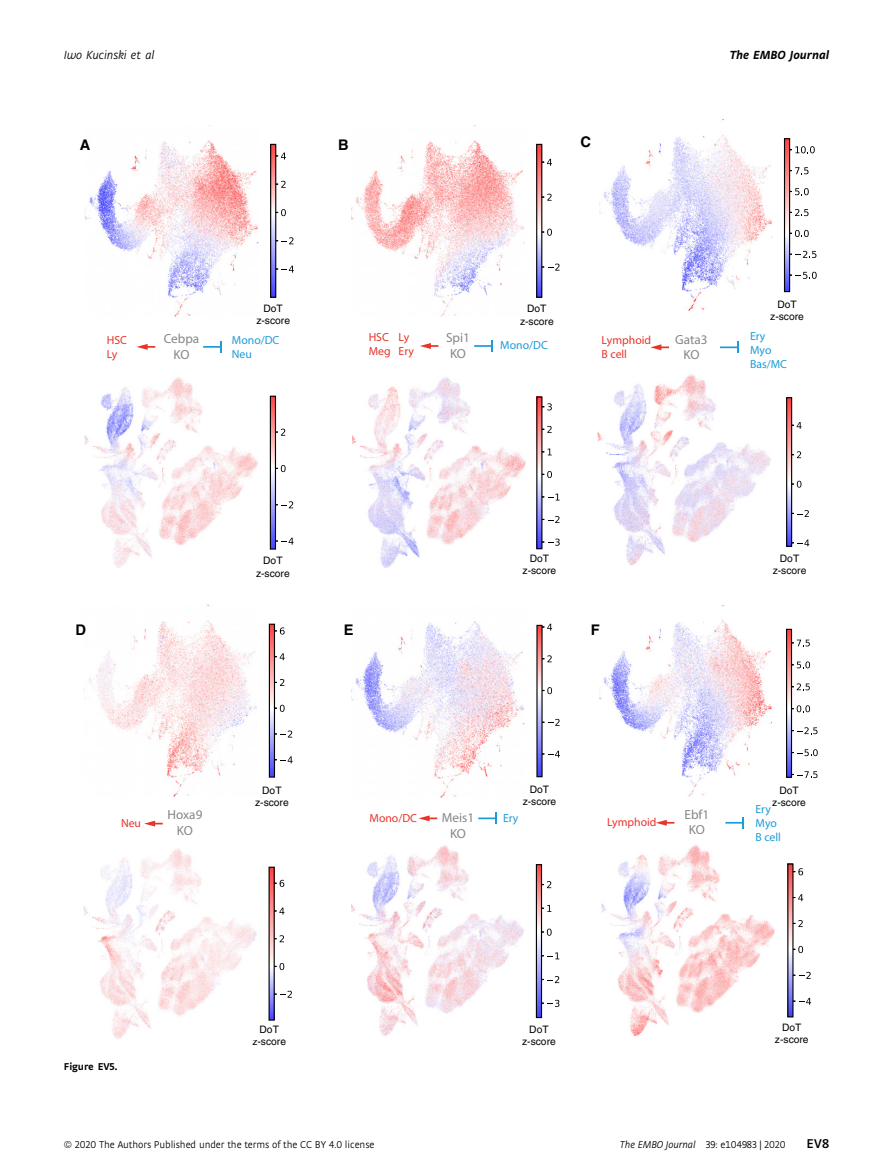
<style>
.page{position:relative;width:893px;height:1174px;background:#fff}
.page>*{position:absolute;margin:0;border:0;box-sizing:border-box;transform-origin:0 0}
.t1{font:700 14.7px "Helvetica";color:#000}
.t2{font:13.5px "Adv OT5581 a 231";color:#000}
.t3{font:13.2px/15.9px "Myriad Pro";color:#868686;text-align:center}
.t4{font:12.45px "Adv OT5199123 b";color:#000}
.t5{font:12.45px "Adv OT36088 c 38.B";color:#000}
.t6{font:11.7px/14.1px "Myriad Pro";color:#e6352b}
.t7{font:11.7px/14.1px "Myriad Pro";color:#1d9cd8}
.t8{font:10.5px "Adv O Ta 293 a 443";color:#000}
.t9{font:10.5px "Adv OT5199123 b";color:#000}
.t10{font:10.5px "Adv OT61678 bbb.B";color:#000}
.t11{font:10.2px/12.3px "Helvetica";color:#000;text-align:center}
.s1{font-family:"Adv St Pro B"}
.s2{font-family:"Adv PS Sym"}
.s3{font-family:"Adv St Pro L"}
.s4{font-family:"Adv O Ta 293 a 443"}
.s5{font-family:"Adv St Pro";font-weight:600}
</style>
<div class="page">
<img style="left:351px;top:845px;width:173px;height:191px">
<img style="left:599px;top:605px;width:173px;height:191px">
<img style="left:351px;top:621px;width:173px;height:176px">
<img style="left:84px;top:605px;width:173px;height:191px">
<img style="left:85px;top:125px;width:173px;height:191px">
<img style="left:272px;top:146px;width:2px;height:150px">
<svg style="left:276px;top:266px;width:18px;height:6px"></svg>
<svg style="left:276px;top:237px;width:17px;height:7px"></svg>
<svg style="left:276px;top:209px;width:10px;height:7px"></svg>
<svg style="left:276px;top:181px;width:10px;height:7px"></svg>
<svg style="left:276px;top:153px;width:10px;height:6px"></svg>
<div style="left:270px;top:144px;width:6px;height:154px;border:1px solid #000"></div>
<svg style="left:203px;top:341px;width:19px;height:11px"></svg>
<svg style="left:137px;top:344px;width:18px;height:6px"></svg>
<svg style="left:474px;top:340px;width:19px;height:11px"></svg>
<svg style="left:420px;top:343px;width:18px;height:6px"></svg>
<svg style="left:144px;top:820px;width:19px;height:6px"></svg>
<svg style="left:478px;top:813px;width:19px;height:11px"></svg>
<svg style="left:418px;top:815px;width:19px;height:6px"></svg>
<svg style="left:720px;top:342px;width:19px;height:11px"></svg>
<svg style="left:650px;top:344px;width:19px;height:6px"></svg>
<svg style="left:725px;top:817px;width:19px;height:11px"></svg>
<svg style="left:656px;top:820px;width:18px;height:5px"></svg>
<img style="left:351px;top:125px;width:173px;height:191px">
<img style="left:538px;top:146px;width:2px;height:150px">
<svg style="left:542px;top:263px;width:17px;height:8px"></svg>
<svg style="left:542px;top:229px;width:10px;height:7px"></svg>
<svg style="left:542px;top:194px;width:10px;height:7px"></svg>
<svg style="left:542px;top:159px;width:10px;height:7px"></svg>
<div style="left:536px;top:144px;width:6px;height:154px;border:1px solid #000"></div>
<img style="left:599px;top:119px;width:173px;height:191px">
<img style="left:786px;top:140px;width:2px;height:150px">
<svg style="left:790px;top:272px;width:27px;height:7px"></svg>
<svg style="left:790px;top:251px;width:26px;height:7px"></svg>
<svg style="left:790px;top:230px;width:19px;height:7px"></svg>
<svg style="left:790px;top:209px;width:18px;height:7px"></svg>
<svg style="left:790px;top:188px;width:19px;height:7px"></svg>
<svg style="left:790px;top:167px;width:18px;height:7px"></svg>
<svg style="left:790px;top:146px;width:25px;height:7px"></svg>
<div style="left:784px;top:138px;width:6px;height:154px;border:1px solid #000"></div>
<img style="left:85px;top:377px;width:173px;height:191px">
<img style="left:272px;top:398px;width:2px;height:149px">
<svg style="left:276px;top:538px;width:18px;height:6px"></svg>
<svg style="left:276px;top:501px;width:17px;height:7px"></svg>
<svg style="left:276px;top:465px;width:10px;height:7px"></svg>
<svg style="left:276px;top:428px;width:9px;height:8px"></svg>
<div style="left:270px;top:396px;width:6px;height:153px;border:1px solid #000"></div>
<img style="left:352px;top:377px;width:173px;height:191px">
<img style="left:538px;top:398px;width:2px;height:149px">
<svg style="left:542px;top:538px;width:18px;height:7px"></svg>
<svg style="left:542px;top:516px;width:17px;height:7px"></svg>
<svg style="left:542px;top:493px;width:18px;height:7px"></svg>
<svg style="left:542px;top:471px;width:10px;height:7px"></svg>
<svg style="left:542px;top:448px;width:10px;height:7px"></svg>
<svg style="left:542px;top:426px;width:10px;height:7px"></svg>
<svg style="left:542px;top:403px;width:10px;height:7px"></svg>
<img style="left:598px;top:374px;width:173px;height:191px">
<img style="left:788px;top:399px;width:2px;height:146px">
<svg style="left:792px;top:539px;width:17px;height:7px"></svg>
<svg style="left:792px;top:510px;width:17px;height:7px"></svg>
<svg style="left:792px;top:481px;width:9px;height:6px"></svg>
<svg style="left:792px;top:451px;width:9px;height:7px"></svg>
<svg style="left:792px;top:422px;width:9px;height:7px"></svg>
<div style="left:786px;top:397px;width:6px;height:150px;border:1px solid #000"></div>
<img style="left:84px;top:848px;width:173px;height:191px">
<img style="left:271px;top:868px;width:2px;height:150px">
<svg style="left:275px;top:990px;width:17px;height:7px"></svg>
<svg style="left:275px;top:963px;width:9px;height:7px"></svg>
<svg style="left:275px;top:935px;width:9px;height:7px"></svg>
<svg style="left:275px;top:907px;width:9px;height:7px"></svg>
<svg style="left:275px;top:879px;width:9px;height:8px"></svg>
<img style="left:538px;top:866px;width:2px;height:150px">
<svg style="left:542px;top:999px;width:17px;height:8px"></svg>
<svg style="left:542px;top:976px;width:17px;height:7px"></svg>
<svg style="left:542px;top:952px;width:17px;height:7px"></svg>
<svg style="left:542px;top:928px;width:10px;height:7px"></svg>
<svg style="left:542px;top:905px;width:9px;height:7px"></svg>
<svg style="left:542px;top:881px;width:9px;height:7px"></svg>
<div style="left:536px;top:864px;width:6px;height:154px;border:1px solid #000"></div>
<img style="left:602px;top:844px;width:173px;height:192px">
<img style="left:789px;top:865px;width:2px;height:150px">
<svg style="left:793px;top:997px;width:18px;height:7px"></svg>
<svg style="left:793px;top:971px;width:18px;height:7px"></svg>
<svg style="left:793px;top:946px;width:10px;height:7px"></svg>
<svg style="left:793px;top:920px;width:10px;height:7px"></svg>
<svg style="left:793px;top:894px;width:10px;height:7px"></svg>
<svg style="left:793px;top:868px;width:10px;height:7px"></svg>
<img style="left:271px;top:625px;width:2px;height:150px">
<svg style="left:275px;top:756px;width:18px;height:7px"></svg>
<svg style="left:275px;top:730px;width:17px;height:7px"></svg>
<svg style="left:275px;top:704px;width:10px;height:8px"></svg>
<svg style="left:275px;top:679px;width:9px;height:7px"></svg>
<svg style="left:275px;top:653px;width:10px;height:7px"></svg>
<svg style="left:275px;top:627px;width:10px;height:7px"></svg>
<div style="left:269px;top:623px;width:6px;height:154px;border:1px solid #000"></div>
<img style="left:538px;top:627px;width:3px;height:148px">
<svg style="left:543px;top:750px;width:17px;height:7px"></svg>
<svg style="left:543px;top:719px;width:17px;height:7px"></svg>
<svg style="left:543px;top:687px;width:9px;height:7px"></svg>
<svg style="left:543px;top:655px;width:9px;height:7px"></svg>
<svg style="left:542px;top:623px;width:10px;height:7px"></svg>
<img style="left:788px;top:631px;width:2px;height:145px">
<svg style="left:792px;top:771px;width:25px;height:7px"></svg>
<svg style="left:792px;top:749px;width:25px;height:7px"></svg>
<svg style="left:792px;top:727px;width:25px;height:7px"></svg>
<svg style="left:792px;top:705px;width:18px;height:7px"></svg>
<svg style="left:792px;top:683px;width:18px;height:7px"></svg>
<svg style="left:792px;top:661px;width:18px;height:7px"></svg>
<svg style="left:792px;top:639px;width:18px;height:7px"></svg>
<div style="left:786px;top:629px;width:6px;height:149px;border:1px solid #000"></div>
<p class="t4" style="left:64px;top:48px;width:92px">Iwo Kucinski et al</p>
<p class="t5" style="left:730px;top:48px;width:101px">The EMBO Journal</p>
<h1 class="t1" style="left:80px;top:140px;width:12px">A</h1>
<h1 class="t1" style="left:338px;top:140px;width:12px">B</h1>
<h1 class="t1" style="left:580px;top:136px;width:12px">C</h1>
<p class="t11" style="left:256px;top:303px;width:35px">DoT z-score</p>
<p class="t11" style="left:520px;top:304px;width:35px">DoT z-score</p>
<p class="t11" style="left:770px;top:299px;width:35px">DoT z-score</p>
<p class="t6" style="left:107px;top:333px;width:22px">HSC<br>Ly</p>
<p class="t3" style="left:446px;top:330px;width:25px;text-align:left">Spi1<br>KO</p>
<p class="t7" style="left:500px;top:339px;width:49px">Mono/DC</p>
<p class="t6" style="left:369px;top:331px;width:23px">HSC<br>Meg</p>
<p class="t3" style="left:164px;top:331px;width:37px">Cebpa<br>KO</p>
<p class="t7" style="left:232px;top:333px;width:49px">Mono/DC<br>Neu</p>
<p class="t6" style="left:399px;top:331px;width:17px">Ly<br>Ery</p>
<p class="t6" style="left:602px;top:333px;width:51px">Lymphoid<br>B cell</p>
<p class="t3" style="left:675px;top:332px;width:34px">Gata3<br>KO</p>
<p class="t7" style="left:750px;top:330px;width:38px">Ery<br>Myo<br>Bas/MC</p>
<h1 class="t1" style="left:75px;top:624px;width:12px">D</h1>
<p class="t11" style="left:256px;top:555px;width:35px">DoT z-score</p>
<p class="t11" style="left:523px;top:553px;width:35px">DoT z-score</p>
<p class="t11" style="left:773px;top:553px;width:35px">DoT z-score</p>
<h1 class="t1" style="left:344px;top:624px;width:11px">E</h1>
<h1 class="t1" style="left:591px;top:624px;width:10px">F</h1>
<p class="t11" style="left:255px;top:785px;width:35px">DoT z-score</p>
<p class="t11" style="left:523px;top:784px;width:35px">DoT z-score</p>
<p class="t11" style="left:772px;top:785px;width:35px">DoT z-score</p>
<p class="t3" style="left:684px;top:807px;width:26px">Ebf1<br>KO</p>
<p class="t7" style="left:755px;top:803px;width:27px">Ery<br>Myo<br>B cell</p>
<p class="t3" style="left:168px;top:808px;width:36px">Hoxa9<br>KO</p>
<p class="t6" style="left:121px;top:816px;width:22px">Neu</p>
<p class="t3" style="left:442px;top:811px;width:34px">Meis1<br>KO</p>
<p class="t6" style="left:369px;top:811px;width:49px">Mono/DC</p>
<p class="t7" style="left:503px;top:811px;width:17px">Ery</p>
<p class="t6" style="left:607px;top:816px;width:51px">Lymphoid</p>
<p class="t11" style="left:252px;top:1024px;width:35px">DoT z-score</p>
<p class="t11" style="left:522px;top:1024px;width:35px">DoT z-score</p>
<p class="t11" style="left:775px;top:1021px;width:35px">DoT z-score</p>
<p class="t10" style="left:64px;top:1062px;width:55px">Figure EV<span class="s1">5</span>.</p>
<p class="t8" style="left:64px;top:1140px;width:312px"><span class="s2">ª</span> <span class="s3">2020</span> The Authors Published under the terms of the CC BY <span class="s3">4</span>.<span class="s3">0</span> license</p>
<p class="t9" style="left:620px;top:1139px;width:167px">The EMBO Journal <span class="s3">39</span><span class="s4">: e</span><span class="s3">104983</span> <span class="s4">|</span> <span class="s3">2020</span></p>
<h2 class="t2" style="left:806px;top:1136px;width:24px">EV<span class="s5">8</span></h2>
</div>
